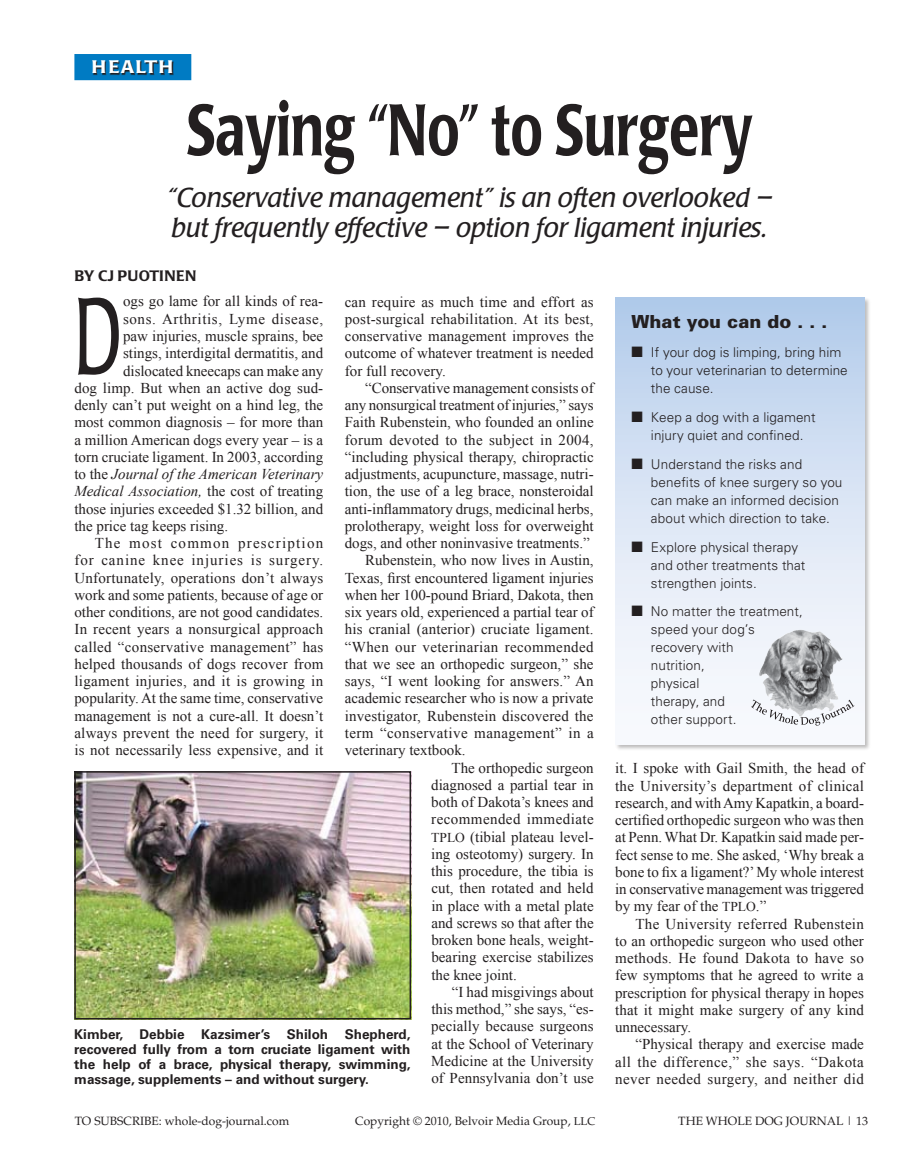
<style>
.page{position:relative;width:918px;height:1175px;background:#fff}
.page>*{position:absolute;margin:0;border:0;box-sizing:border-box;transform-origin:0 0}
.t1{font:108px "Poppl Laudatio";color:#231f20;scale:.6 1}
.t2{font:500 72px "Poppl Laudatio";color:#231f20;scale:.74 1}
.t3{font:italic 27px/30px "Poppl Laudatio";color:#231f20}
.t4{font:900 18px "Univers";color:#231f20}
.t5{font:500 18px "Poppl Laudatio";letter-spacing:.055em;color:#fff;scale:1.1 1}
.t6{font:15px/17.2px "Times New Roman";color:#231f20;text-align:justify}
.t7{font:italic 15px "Times New Roman";color:#231f20}
.t8{font:15px "Times New Roman";letter-spacing:.02em;color:#231f20}
.t9{font:15px "Times New Roman";letter-spacing:.025em;color:#231f20}
.t10{font:15px "Times New Roman";letter-spacing:.03em;color:#231f20}
.t11{font:15px "Times New Roman";letter-spacing:.065em;color:#231f20}
.t12{font:15px "Times New Roman";letter-spacing:.04em;color:#231f20}
.t13{font:15px "Times New Roman";letter-spacing:.08em;color:#231f20}
.t14{font:500 15px "Poppl Laudatio";letter-spacing:.02em;color:#231f20}
.t15{font:15px "Zapf Dingbats";color:#231f20}
.t16{font:300 13.5px/18px "Univers";letter-spacing:.005em;color:#231f20}
.t17{font:700 13.5px/15px "Univers";color:#231f20;text-align:justify}
.t18{font:12px "Palatino";color:#231f20}
.s1{font-style:normal}
.s2{font-size:13.5px}
.s3{font-size:11.25px}
</style>
<div class="page">
<div style="left:74px;top:54px;width:117px;height:26px;border:2px solid #007bc3"></div>
<svg style="left:74px;top:56px;width:118px;height:25px;background:#1070aa"></svg>
<div style="left:614px;top:297px;width:258px;height:454px;background:#231f20;opacity:.3"></div>
<div style="left:615px;top:298px;width:249px;height:446px;background:linear-gradient(to bottom,#b6cdeb,#fffeff)"></div>
<img style="left:759px;top:629px;width:83px;height:70px">
<svg style="left:751px;top:699px;width:103px;height:26px"></svg>
<img style="left:77px;top:774px;width:331px;height:242px">
<div style="left:74px;top:771px;width:337px;height:248px;border:2px solid #231f20"></div>
<p class="t5" style="left:92px;top:57px;width:76px">health</p>
<h2 class="t2" style="left:187px;top:89px;width:766px">Saying “No” to Surgery</h2>
<h3 class="t3" style="left:166px;top:183px;width:608px">“Conservative management” is an often overlooked – but frequently effective – option for ligament injuries.</h3>
<p class="t14" style="left:74px;top:267px;width:122px">By cj puotinen</p>
<p class="t6" style="left:123px;top:292px;width:202px">ogs go lame for all kinds of rea-</p>
<p class="t12" style="left:123px;top:308px;width:202px">sons. Arthritis, Lyme disease,</p>
<p class="t6" style="left:123px;top:327px;width:202px">paw injuries, muscle sprains, bee</p>
<p class="t6" style="left:123px;top:344px;width:202px">stings, interdigital dermatitis, and</p>
<p class="t6" style="left:123px;top:361px;width:202px">dislocated kneecaps can make any</p>
<p class="t6" style="left:74px;top:379px;width:250px">dog limp. But when an active dog sud-</p>
<p class="t6" style="left:74px;top:396px;width:250px">denly can’t put weight on a hind leg, the</p>
<p class="t6" style="left:74px;top:413px;width:250px">most common diagnosis – for more than</p>
<p class="t6" style="left:74px;top:430px;width:250px">a million American dogs every year – is a</p>
<p class="t6" style="left:74px;top:448px;width:250px">torn cruciate ligament. In 2003, according</p>
<p class="t7" style="left:74px;top:464px;width:250px"><span class="s1">to the</span> Journal of the American Veterinary</p>
<p class="t7" style="left:74px;top:481px;width:250px">Medical Association, <span class="s1">the cost of treating</span></p>
<p class="t6" style="left:74px;top:499px;width:250px">those injuries exceeded $1.32 billion, and</p>
<p class="t6" style="left:74px;top:517px;width:155px">the price tag keeps rising.</p>
<p class="t13" style="left:95px;top:533px;width:230px">The most common prescription</p>
<p class="t11" style="left:74px;top:550px;width:250px">for canine knee injuries is surgery.</p>
<p class="t6" style="left:74px;top:568px;width:250px">Unfortunately, operations don’t always</p>
<p class="t6" style="left:74px;top:586px;width:250px">work and some patients, because of age or</p>
<p class="t6" style="left:74px;top:603px;width:250px">other conditions, are not good candidates.</p>
<p class="t6" style="left:74px;top:620px;width:250px">In recent years a nonsurgical approach</p>
<p class="t8" style="left:74px;top:636px;width:250px">called “conservative management” has</p>
<p class="t6" style="left:74px;top:655px;width:250px">helped thousands of dogs recover from</p>
<p class="t8" style="left:74px;top:671px;width:250px">ligament injuries, and it is growing in</p>
<p class="t6" style="left:74px;top:689px;width:250px">popularity.At the same time, conservative</p>
<p class="t6" style="left:74px;top:706px;width:250px">management is not a cure-all. It doesn’t</p>
<p class="t6" style="left:74px;top:724px;width:250px">always prevent the need for surgery, it</p>
<p class="t6" style="left:74px;top:741px;width:250px">is not necessarily less expensive, and it</p>
<p class="t6" style="left:345px;top:293px;width:250px">can require as much time and effort as post-surgical rehabilitation. At its best, conservative management improves the outcome of whatever treatment is needed for full recovery.</p>
<p class="t6" style="left:365px;top:379px;width:230px">“Conservative management consists of</p>
<p class="t6" style="left:345px;top:396px;width:250px">any nonsurgical treatment of injuries,” says</p>
<p class="t6" style="left:345px;top:413px;width:250px">Faith Rubenstein, who founded an online</p>
<p class="t9" style="left:345px;top:429px;width:250px">forum devoted to the subject in 2004,</p>
<p class="t6" style="left:345px;top:448px;width:250px">“including physical therapy, chiropractic</p>
<p class="t6" style="left:345px;top:465px;width:250px">adjustments, acupuncture, massage, nutri-</p>
<p class="t6" style="left:345px;top:482px;width:250px">tion, the use of a leg brace, nonsteroidal</p>
<p class="t6" style="left:345px;top:500px;width:250px">anti-inflammatory drugs, medicinal herbs,</p>
<p class="t6" style="left:345px;top:517px;width:250px">prolotherapy, weight loss for overweight</p>
<p class="t6" style="left:345px;top:534px;width:246px">dogs, and other noninvasive treatments.”</p>
<p class="t6" style="left:365px;top:551px;width:230px">Rubenstein, who now lives in Austin,</p>
<p class="t6" style="left:345px;top:569px;width:250px">Texas, first encountered ligament injuries</p>
<p class="t6" style="left:345px;top:586px;width:250px">when her 100-pound Briard, Dakota, then</p>
<p class="t6" style="left:345px;top:603px;width:250px">six years old, experienced a partial tear of</p>
<p class="t6" style="left:345px;top:620px;width:250px">his cranial (anterior) cruciate ligament.</p>
<p class="t9" style="left:345px;top:636px;width:250px">“When our veterinarian recommended</p>
<p class="t6" style="left:345px;top:655px;width:250px">that we see an orthopedic surgeon,” she</p>
<p class="t6" style="left:345px;top:672px;width:250px">says, “I went looking for answers.” An</p>
<p class="t6" style="left:345px;top:689px;width:250px">academic researcher who is now a private</p>
<p class="t6" style="left:345px;top:707px;width:250px">investigator, Rubenstein discovered the</p>
<p class="t10" style="left:345px;top:723px;width:250px">term “conservative management” in a</p>
<p class="t6" style="left:345px;top:741px;width:122px">veterinary textbook.</p>
<p class="t6" style="left:452px;top:758px;width:144px">The orthopedic surgeon</p>
<p class="t6" style="left:431px;top:776px;width:164px">diagnosed a partial tear in</p>
<p class="t6" style="left:431px;top:793px;width:164px">both of Dakota’s knees and</p>
<p class="t10" style="left:431px;top:809px;width:164px">recommended immediate</p>
<p class="t6" style="left:431px;top:827px;width:164px"><span class="s2">TPLO</span> (tibial plateau level-</p>
<p class="t6" style="left:431px;top:845px;width:164px">ing osteotomy) surgery. In</p>
<p class="t6" style="left:431px;top:862px;width:164px">this procedure, the tibia is</p>
<p class="t6" style="left:431px;top:879px;width:164px">cut, then rotated and held</p>
<p class="t6" style="left:431px;top:896px;width:164px">in place with a metal plate</p>
<p class="t6" style="left:431px;top:914px;width:164px">and screws so that after the</p>
<p class="t6" style="left:431px;top:931px;width:164px">broken bone heals, weight-</p>
<p class="t6" style="left:431px;top:948px;width:164px">bearing exercise stabilizes</p>
<p class="t6" style="left:431px;top:965px;width:87px">the knee joint.</p>
<p class="t6" style="left:452px;top:983px;width:144px">“I had misgivings about</p>
<p class="t6" style="left:431px;top:1000px;width:164px">this method,” she says, “es-</p>
<p class="t6" style="left:431px;top:1017px;width:164px">pecially because surgeons</p>
<p class="t6" style="left:431px;top:1034px;width:164px">at the School of Veterinary</p>
<p class="t6" style="left:431px;top:1052px;width:164px">Medicine at the University</p>
<p class="t6" style="left:431px;top:1069px;width:164px">of Pennsylvania don’t use</p>
<h1 class="t1" style="left:74px;top:276px;width:80px">D</h1>
<p class="t17" style="left:74px;top:1027px;width:338px">Kimber, Debbie Kazsimer’s Shiloh Shepherd, recovered fully from a torn cruciate ligament with the help of a brace, physical therapy, swimming, massage, supplements – and without surgery.</p>
<p class="t4" style="left:631px;top:310px;width:198px">What you can do . . .</p>
<p class="t16" style="left:651px;top:343px;width:198px">If your dog is limping, bring him to your veterinarian to determine the cause.</p>
<p class="t16" style="left:651px;top:408px;width:166px">Keep a dog with a ligament injury quiet and confined.</p>
<p class="t16" style="left:651px;top:455px;width:193px">Understand the risks and benefits of knee surgery so you can make an informed decision about which direction to take.</p>
<p class="t16" style="left:651px;top:538px;width:156px">Explore physical therapy and other treatments that strengthen joints.</p>
<p class="t16" style="left:651px;top:602px;width:153px">No matter the treatment, speed your dog’s recovery with<br>nutrition,<br>physical<br>therapy, and<br>other support.</p>
<p class="t15" style="left:631px;top:345px;width:13px">■</p>
<p class="t15" style="left:631px;top:409px;width:13px">■</p>
<p class="t15" style="left:631px;top:456px;width:13px">■</p>
<p class="t15" style="left:631px;top:539px;width:13px">■</p>
<p class="t15" style="left:631px;top:604px;width:13px">■</p>
<p class="t6" style="left:615px;top:759px;width:250px">it. I spoke with Gail Smith, the head of the University’s department of clinical research, and withAmy Kapatkin, a board&shy;certified orthopedic surgeon who was then at Penn. What Dr. Kapatkin said made per&shy;fect sense to me. She asked, ‘Why break a bone to fix a ligament?’ My whole interest in conservative management was triggered by my fear of the <span class="s2">TPLO</span>.”</p>
<p class="t6" style="left:615px;top:914px;width:250px;text-indent:20px">The University referred Rubenstein to an orthopedic surgeon who used other methods. He found Dakota to have so few symptoms that he agreed to write a prescription for physical therapy in hopes that it might make surgery of any kind unnecessary.</p>
<p class="t6" style="left:615px;top:1035px;width:250px;text-indent:20px">“Physical therapy and exercise made all the difference,” she says. “Dakota never needed surgery, and neither did</p>
<p class="t18" style="left:75px;top:1113px;width:216px">to subscribe: whole-dog-journal.com</p>
<p class="t18" style="left:355px;top:1113px;width:241px">Copyright © 2010, Belvoir Media Group, <span class="s3">LLC</span></p>
<p class="t18" style="left:678px;top:1113px;width:191px">THE WHOLE DOG JOURNAL | 1 3</p>
</div>
